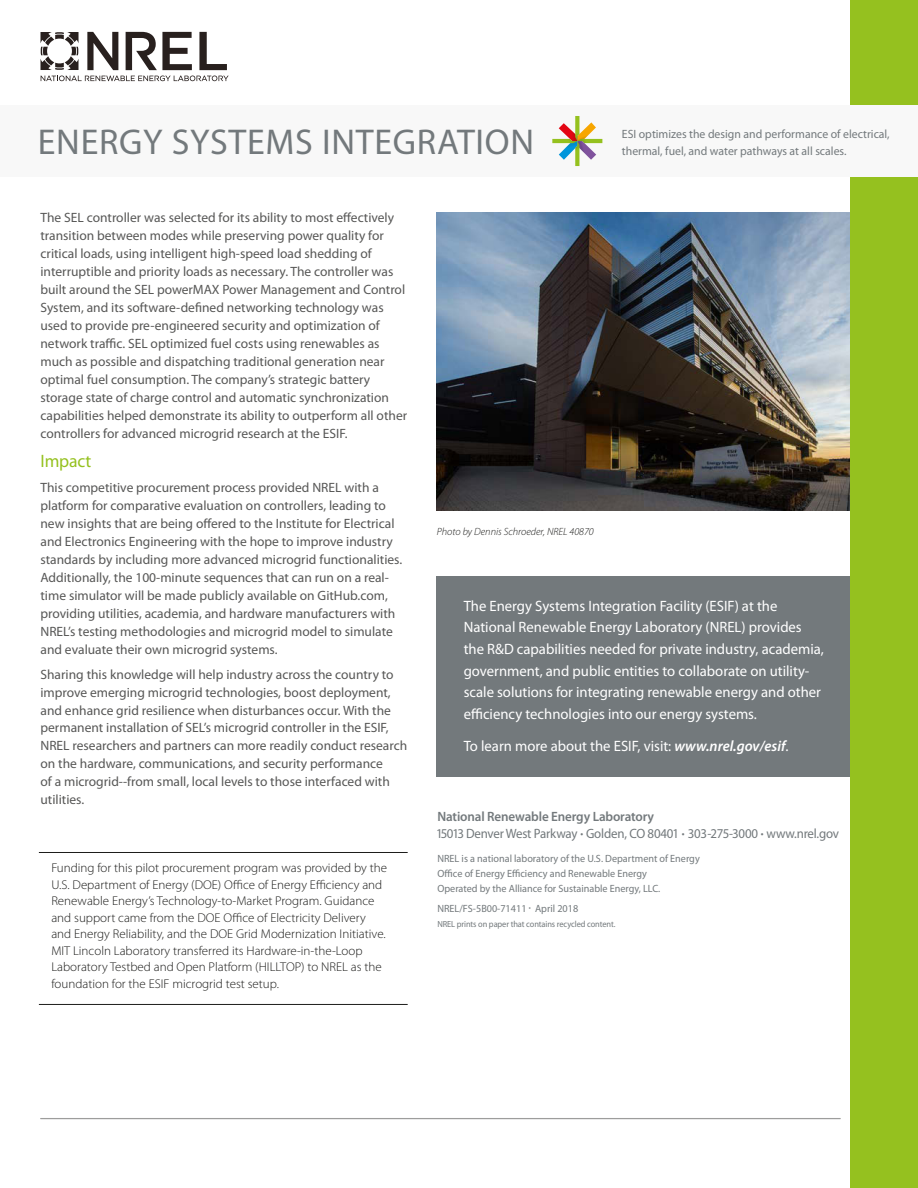
<style>
.page{position:relative;width:918px;height:1188px;background:#fff}
.page>*{position:absolute;margin:0;border:0;box-sizing:border-box;transform-origin:0 0}
.t1{font:36px "Myriad Pro";letter-spacing:.02em;color:#73797c}
.body_text{font:18px "Myriad Pro";letter-spacing:-.01em;color:#95c11f}
.gray_box_callout{font:15px/21.6px "Myriad Pro";color:#fff}
.body_text-2{font:13.5px/18px "Myriad Pro";color:#575756}
.t2{font:13.5px/16.5px "Myriad Pro";letter-spacing:-.015em;color:#73797c;scale:.96 1}
.sidebar_text{font:300 12.75px/16.5px "Myriad Pro";color:#1d1d1b}
.t3{font:12px/16.5px "Myriad Pro";color:#73797c}
.t4{font:10.5px/15px "Myriad Pro";color:#73797c}
.t5{font:italic 300 10.5px "Myriad Pro";color:#1d1d1b}
.t6{font:8.85px "Myriad Pro";letter-spacing:-.01em;color:#73797c;scale:.94 1}
.s1{font-weight:600;font-style:italic}
.s2{font-weight:600}
.s3{font-size:10.5px}
.s4{font-size:7.5px}
</style>
<div class="page">
<div style="left:850px;top:0;width:68px;height:1188px;background:#95c11f"></div>
<div style="left:0;top:105px;width:918px;height:71px;background:#f8f8f8"></div>
<svg style="left:552px;top:116px;width:50px;height:50px"></svg>
<svg style="left:40px;top:32px;width:189px;height:50px"></svg>
<hr style="left:40px;top:1118px;width:800px;height:1px;background:#9d9d9c">
<div style="left:437px;top:576px;width:413px;height:200px;background:#73797c"></div>
<hr style="left:39px;top:1004px;width:369px;height:1px;background:#1d1d1b">
<hr style="left:39px;top:852px;width:369px;height:1px;background:#1d1d1b">
<img style="left:437px;top:212px;width:413px;height:299px">
<h1 class="t1" style="left:38px;top:120px;width:498px">ENERGY SYSTEMS INTEGRATION</h1>
<p class="t3" style="left:622px;top:126px;width:269px">ESI optimizes the design and performance of electrical, thermal, fuel, and water pathways at all scales.</p>
<p class="body_text-2" style="left:41px;top:208px;width:368px">The SEL controller was selected for its ability to most effectively transition between modes while preserving power quality for critical loads, using intelligent high-speed load shedding of interruptible and priority loads as necessary. The controller was built around the SEL powerMAX Power Management and Control System, and its software-defined networking technology was used to provide pre-engineered security and optimization of network traffic. SEL optimized fuel costs using renewables as much as possible and dispatching traditional generation near optimal fuel consumption. The company’s strategic battery storage state of charge control and automatic synchronization capabilities helped demonstrate its ability to outperform all other controllers for advanced microgrid research at the ESIF.</p>
<p class="body_text" style="left:41px;top:450px;width:52px">Impact</p>
<p class="body_text-2" style="left:41px;top:478px;width:363px">This competitive procurement process provided NREL with a platform for comparative evaluation on controllers, leading to new insights that are being offered to the Institute for Electrical and Electronics Engineering with the hope to improve industry standards by including more advanced microgrid functionalities.<br>Additionally, the 100-minute sequences that can run on a real&shy;time simulator will be made publicly available on GitHub.com, providing utilities, academia, and hardware manufacturers with NREL’s testing methodologies and microgrid model to simulate and evaluate their own microgrid systems.</p>
<p class="body_text-2" style="left:41px;top:665px;width:368px">Sharing this knowledge will help industry across the country to improve emerging microgrid technologies, boost deployment, and enhance grid resilience when disturbances occur. With the permanent installation of SEL’s microgrid controller in the ESIF, NREL researchers and partners can more readily conduct research on the hardware, communications, and security performance<br>of a microgrid--from small, local levels to those interfaced with utilities.</p>
<p class="sidebar_text" style="left:51px;top:860px;width:337px">Funding for this pilot procurement program was provided by the U.S. Department of Energy (DOE) Office of Energy Efficiency and Renewable Energy’s Technology-to-Market Program. Guidance and support came from the DOE Office of Electricity Delivery and Energy Reliability, and the DOE Grid Modernization Initiative.<br>MIT Lincoln Laboratory transferred its Hardware-in-the-Loop Laboratory Testbed and Open Platform (HILLTOP) to NREL as the foundation for the ESIF microgrid test setup.</p>
<p class="t5" style="left:437px;top:525px;width:158px">Photo by Dennis Schroeder, NREL 40870</p>
<p class="gray_box_callout" style="left:464px;top:595px;width:362px">The Energy Systems Integration Facility (ESIF) at the National Renewable Energy Laboratory (NREL) provides the R&amp;D capabilities needed for private industry, academia, government, and public entities to collaborate on utility&shy;scale solutions for integrating renewable energy and other efficiency technologies into our energy systems.</p>
<p class="gray_box_callout" style="left:464px;top:735px;width:326px">To learn more about the ESIF, visit: <span class="s1">www.nrel.gov/esif</span>.</p>
<p class="t2" style="left:436px;top:808px;width:421px"><span class="s2">National Renewable Energy Laboratory<br></span>15013 Denver West Parkway <span class="s3">•</span> Golden, CO 80401 <span class="s3">•</span> 303-275-3000 <span class="s3">•</span> www.nrel.gov</p>
<p class="t4" style="left:437px;top:850px;width:264px">NREL is a national laboratory of the U.S. Department of Energy<br>Office of Energy Efficiency and Renewable Energy<br>Operated by the Alliance for Sustainable Energy, LLC.</p>
<p class="t4" style="left:437px;top:901px;width:142px">NREL/FS-5B00-71411 <span class="s4">•</span> April 2018</p>
<p class="t6" style="left:437px;top:919px;width:191px">NREL prints on paper that contains recycled content.</p>
</div>
